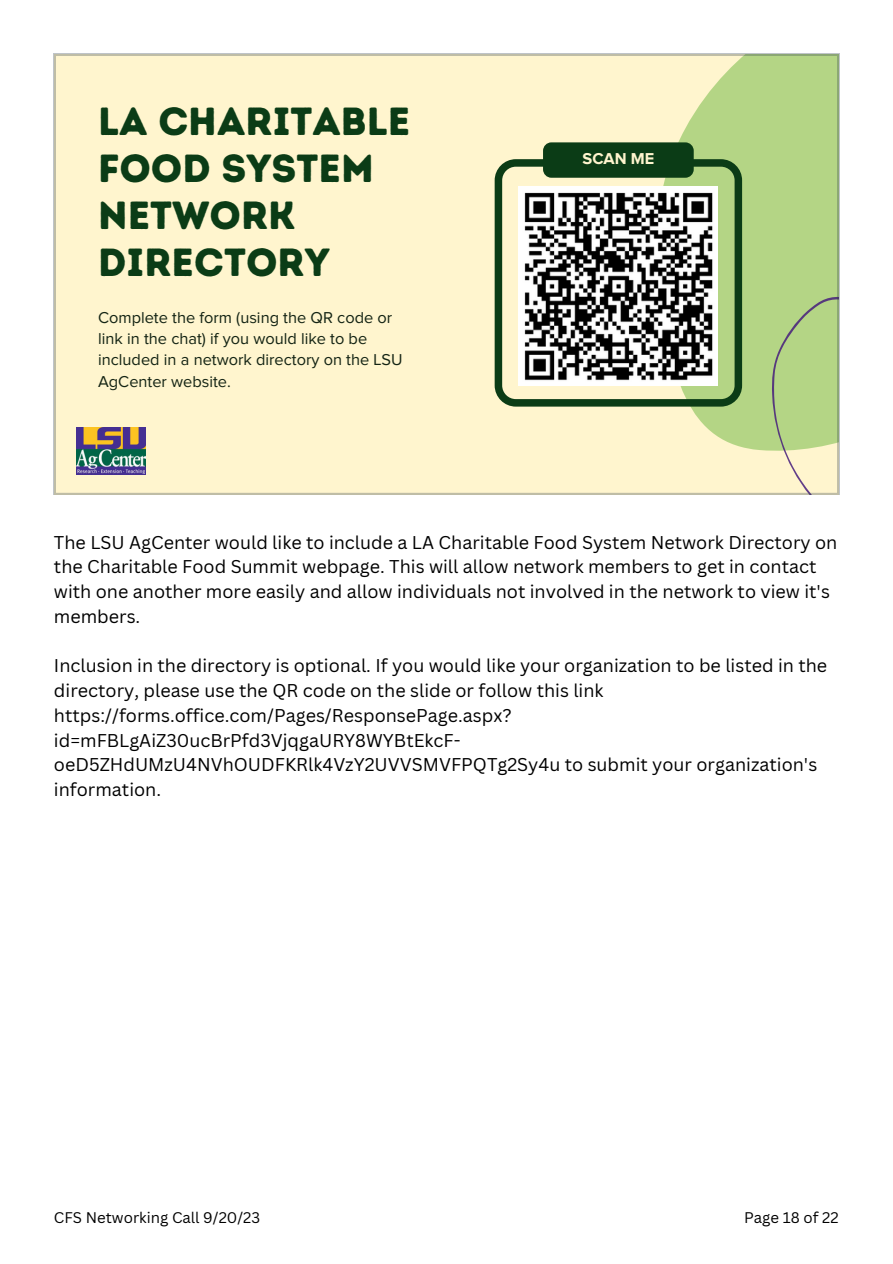
<style>
.page{position:relative;width:893px;height:1264px;background:#fff}
.page>*{position:absolute;margin:0;border:0;box-sizing:border-box;transform-origin:0 0}
.t1{font:39.15px/47px "Intro Rust Base";color:#0b3c16}
.t2{font:18px/24.8px "Canva Sans";color:#000}
.t3{font:16.35px/21.3px "Proxima Nova";color:#142414}
.t4{font:700 16.35px "Proxima Nova";color:#fff5ce}
.t5{font:15px "Canva Sans";color:#000}
</style>
<div class="page">
<svg style="left:54px;top:54px;width:785px;height:441px;background:#dbdbb3"></svg>
<p class="t1" style="left:98px;top:98px;width:314px">LA CHARITABLE<br>FOOD SYSTEM<br>NETWORK<br>DIRECTORY</p>
<p class="t3" style="left:98px;top:307px;width:306px">Complete the form (using the QR code or link in the chat) if you would like to be included in a network directory on the LSU AgCenter website.</p>
<p class="t4" style="left:582px;top:151px;width:73px">SCAN ME</p>
<p class="t2" style="left:54px;top:529px;width:784px">The LSU AgCenter would like to include a LA Charitable Food System Network Directory on the Charitable Food Summit webpage. This will allow network members to get in contact with one another more easily and allow individuals not involved in the network to view it's members.</p>
<p class="t2" style="left:54px;top:653px;width:774px">Inclusion in the directory is optional. If you would like your organization to be listed in the directory, please use the QR code on the slide or follow this link https://forms.office.com/Pages/ResponsePage.aspx? id=mFBLgAiZ30ucBrPfd3VjqgaURY8WYBtEkcF&shy;oeD5ZHdUMzU4NVhOUDFKRlk4VzY2UVVSMVFPQTg2Sy4u to submit your organization's information.</p>
<p class="t5" style="left:54px;top:1206px;width:208px">CFS Networking Call 9/20/23</p>
<p class="t5" style="left:744px;top:1206px;width:96px">Page 18 of 22</p>
</div>
